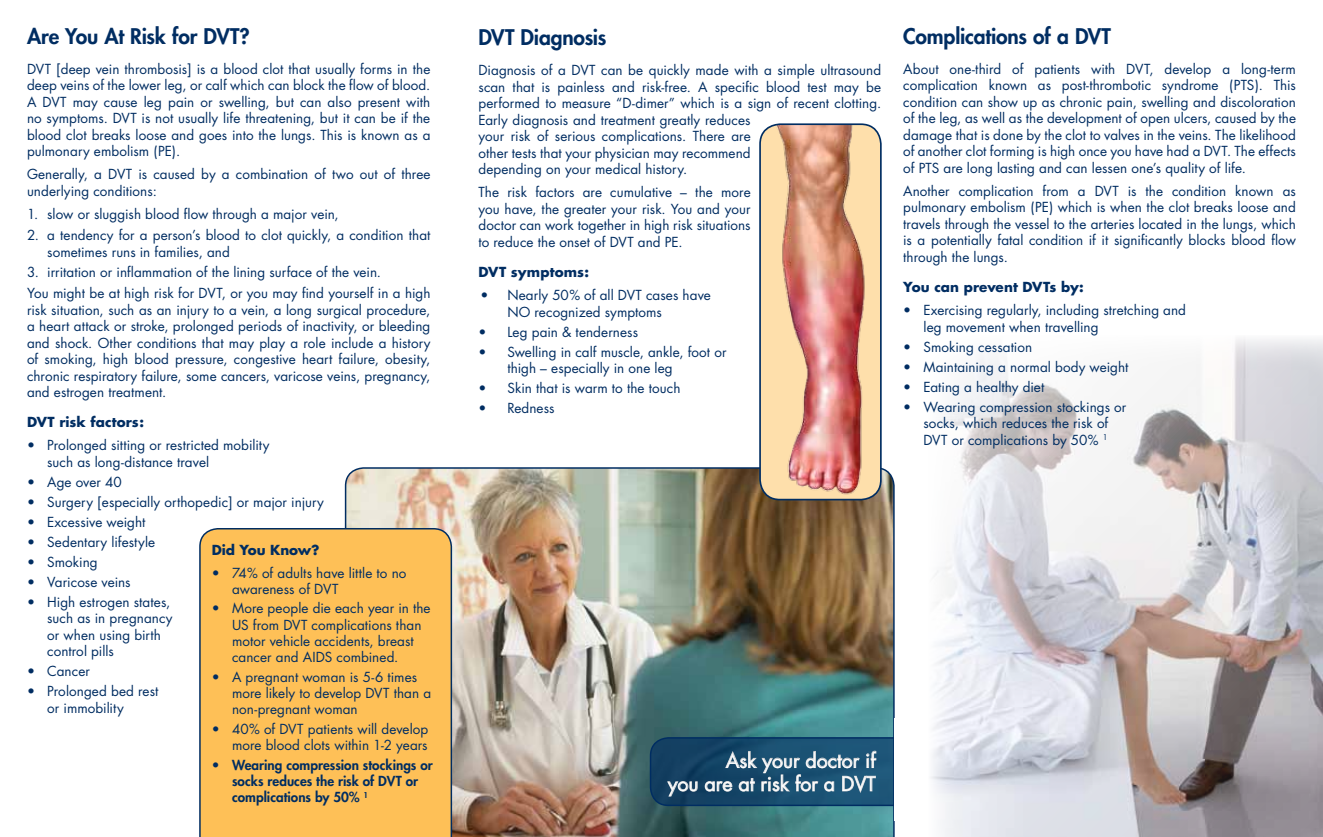
<style>
.page{position:relative;width:1323px;height:837px;background:#fff}
.page>*{position:absolute;margin:0;border:0;box-sizing:border-box;transform-origin:0 0}
.t1{font:800 21px "Futura";letter-spacing:-.01em;color:#002d62}
.t2{font:19.5px/23.4px "Futura";color:#fff;text-align:right}
.t3{font:13.5px/16.5px "Futura";letter-spacing:.005em;color:#002d62}
.t4{font:800 13.5px/16.2px "Futura";letter-spacing:.005em;color:#002d62}
.t5{font:700 13.5px "Futura";color:#002d62}
</style>
<div class="page">
<img style="left:345px;top:467px;width:550px;height:370px">
<svg style="left:651px;top:738px;width:324px;height:67px;background:#194a6d"></svg>
<div style="left:650px;top:737px;width:326px;height:69px;border:2px solid #002d62;border-radius:18px"></div>
<svg style="left:667px;top:781px;width:31px;height:16px"></svg>
<svg style="left:705px;top:751px;width:171px;height:42px;background:#3c6682"></svg>
<div style="left:895px;top:718px;width:84px;height:103px;background:#fff"></div>
<img style="left:930px;top:338px;width:393px;height:499px">
<div style="left:199px;top:528px;width:253px;height:309px;background:#fec057"></div>
<div style="left:760px;top:124px;width:121px;height:376px;background:#fedfab;border-radius:20px"></div>
<img style="left:766px;top:126px;width:115px;height:374px">
<div style="left:759px;top:123px;width:123px;height:377px;border:2px solid #002d62;border-radius:20px"></div>
<h1 class="t1" style="left:27px;top:22px;width:224px">Are You At Risk for DVT?</h1>
<p class="t3" style="left:27px;top:61px;width:405px;text-align:justify">DVT [deep vein thrombosis] is a blood clot that usually forms in the deep veins of the lower leg, or calf which can block the flow of blood.<br>A DVT may cause leg pain or swelling, but can also present with no symptoms. DVT is not usually life threatening, but it can be if the blood clot breaks loose and goes into the lungs. This is known as a pulmonary embolism (PE).</p>
<p class="t3" style="left:27px;top:166px;width:405px">Generally, a DVT is caused by a combination of two out of three underlying conditions:</p>
<p class="t3" style="left:27px;top:206px;width:313px">1. slow or sluggish blood flow through a major vein,</p>
<p class="t3" style="left:47px;top:227px;width:385px;text-indent:-20px">2. a tendency for a person’s blood to clot quickly, a condition that sometimes runs in families, and</p>
<p class="t3" style="left:27px;top:262px;width:405px;line-height:20.9px">3. irritation or inflammation of the lining surface of the vein.<br>You might be at high risk for DVT, or you may find yourself in a high</p>
<p class="t3" style="left:27px;top:302px;width:405px;text-align:justify">risk situation, such as an injury to a vein, a long surgical procedure, a heart attack or stroke, prolonged periods of inactivity, or bleeding and shock. Other conditions that may play a role include a history of smoking, high blood pressure, congestive heart failure, obesity, chronic respiratory failure, some cancers, varicose veins, pregnancy, and estrogen treatment.</p>
<p class="t5" style="left:27px;top:413px;width:119px">DVT risk factors:</p>
<p class="t3" style="left:47px;top:437px;width:224px;text-indent:-20px">• Prolonged sitting or restricted mobility such as long-distance travel</p>
<p class="t3" style="left:27px;top:474px;width:96px">• Age over 40</p>
<p class="t3" style="left:27px;top:494px;width:298px">• Surgery [especially orthopedic] or major injury</p>
<p class="t3" style="left:27px;top:514px;width:120px">• Excessive weight</p>
<p class="t3" style="left:27px;top:534px;width:130px">• Sedentary lifestyle</p>
<p class="t3" style="left:27px;top:554px;width:72px">• Smoking</p>
<p class="t3" style="left:27px;top:574px;width:105px">• Varicose veins</p>
<p class="t3" style="left:47px;top:594px;width:127px;text-indent:-20px">• High estrogen states, such as in pregnancy or when using birth control pills</p>
<p class="t3" style="left:27px;top:663px;width:65px">• Cancer</p>
<p class="t3" style="left:47px;top:683px;width:113px;text-indent:-20px">• Prolonged bed rest or immobility</p>
<p class="t5" style="left:212px;top:541px;width:109px">Did You Know?</p>
<p class="t3" style="left:232px;top:565px;width:176px;text-indent:-20px">• 74% of adults have little to no awareness of DVT</p>
<p class="t3" style="left:232px;top:601px;width:200px;text-indent:-20px">• More people die each year in the<br>US from DVT complications than motor vehicle accidents, breast cancer and AIDS combined.</p>
<p class="t3" style="left:232px;top:669px;width:201px;text-indent:-20px">• A pregnant woman is 5-6 times more likely to develop DVT than a non-pregnant woman</p>
<p class="t3" style="left:212px;top:721px;width:218px;text-align:right">• 40% of DVT patients will develop more blood clots within 1-2 years</p>
<p class="t4" style="left:232px;top:756px;width:202px;text-indent:-20px">• Wearing compression stockings or socks reduces the risk of DVT or complications by 50% <sup>1</sup></p>
<h1 class="t1" style="left:478px;top:23px;width:129px">DVT Diagnosis</h1>
<p class="t3" style="left:478px;top:62px;width:404px">Diagnosis of a DVT can be quickly made with a simple ultrasound scan that is painless and risk-free. A specific blood test may be performed to measure “D-dimer” which is a sign of recent clotting.<br>Early diagnosis and treatment greatly reduces<br>your risk of serious complications. There are<br>other tests that your physician may recommend<br>depending on your medical history.</p>
<p class="t3" style="left:478px;top:184px;width:274px;text-align:justify">The risk factors are cumulative – the more you have, the greater your risk. You and your doctor can work together in high risk situations to reduce the onset of DVT and PE.</p>
<p class="t5" style="left:478px;top:263px;width:112px">DVT symptoms:</p>
<p class="t3" style="left:507px;top:287px;width:205px;text-indent:-27px">• Nearly 50% of all DVT cases have<br>NO recognized symptoms</p>
<p class="t3" style="left:478px;top:324px;width:161px">• Leg pain &amp; tenderness</p>
<p class="t3" style="left:507px;top:344px;width:221px;text-indent:-29px">• Swelling in calf muscle, ankle, foot or thigh – especially in one leg</p>
<p class="t3" style="left:478px;top:380px;width:204px">• Skin that is warm to the touch</p>
<p class="t3" style="left:478px;top:400px;width:78px">• Redness</p>
<h1 class="t1" style="left:903px;top:22px;width:209px">Complications of a DVT</h1>
<p class="t3" style="left:903px;top:61px;width:394px;text-align:justify">About one-third of patients with DVT, develop a long-term complication known as post-thrombotic syndrome (PTS). This condition can show up as chronic pain, swelling and discoloration of the leg, as well as the development of open ulcers, caused by the damage that is done by the clot to valves in the veins. The likelihood of another clot forming is high once you have had a DVT. The effects of PTS are long lasting and can lessen one’s quality of life.</p>
<p class="t3" style="left:903px;top:183px;width:394px;text-align:justify">Another complication from a DVT is the condition known as pulmonary embolism (PE) which is when the clot breaks loose and travels through the vessel to the arteries located in the lungs, which is a potentially fatal condition if it significantly blocks blood flow through the lungs.</p>
<p class="t5" style="left:903px;top:278px;width:182px">You can prevent DVTs by:</p>
<p class="t3" style="left:923px;top:302px;width:264px;text-indent:-20px">• Exercising regularly, including stretching and leg movement when travelling</p>
<p class="t3" style="left:903px;top:339px;width:131px">• Smoking cessation</p>
<p class="t3" style="left:903px;top:359px;width:227px">• Maintaining a normal body weight</p>
<p class="t3" style="left:903px;top:379px;width:143px">• Eating a healthy diet</p>
<p class="t3" style="left:903px;top:399px;width:225px;text-align:center">• Wearing compression stockings or socks, which reduces the risk of<br>DVT or complications by 50% <sup>1</sup></p>
<h2 class="t2" style="left:668px;top:749px;width:209px">Ask your doctor if<br>you are at risk for a DVT</h2>
</div>
